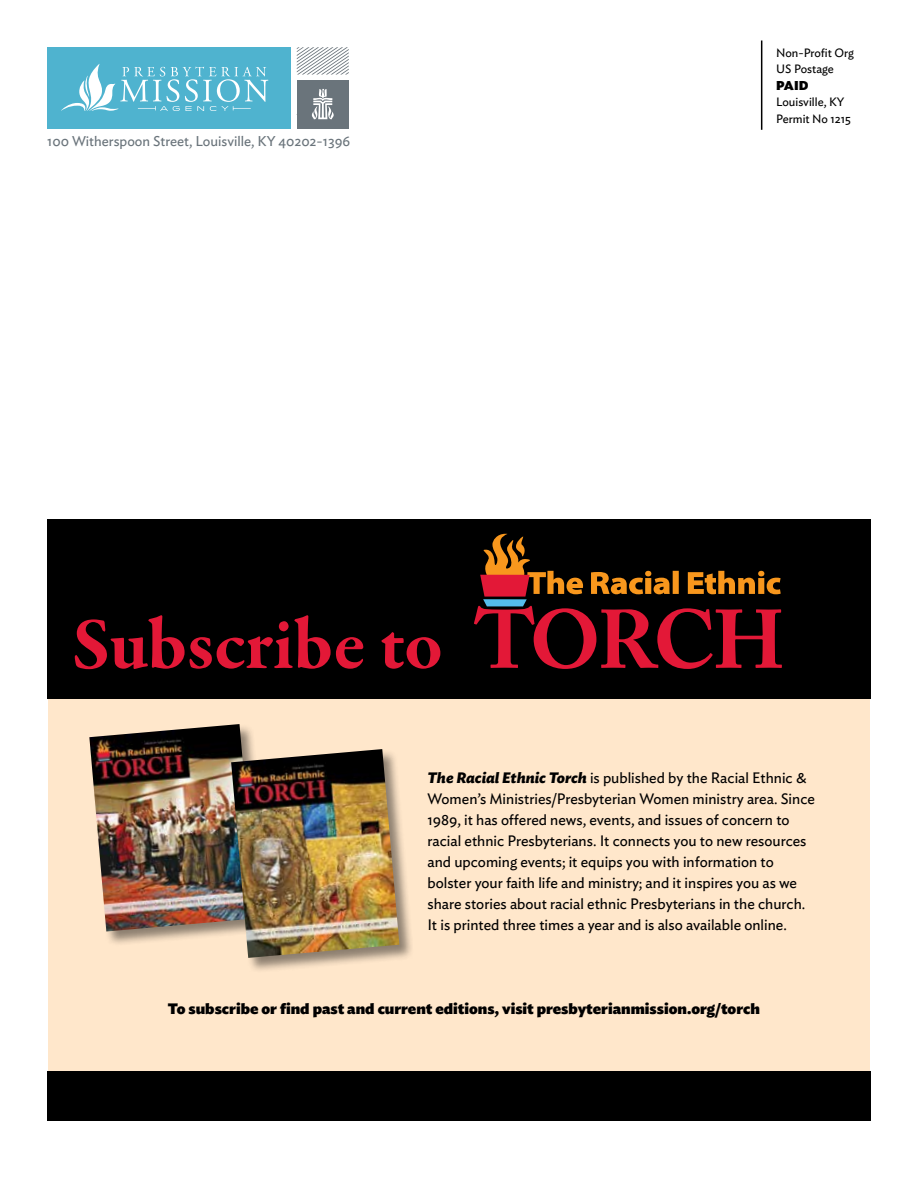
<style>
.page{position:relative;width:918px;height:1188px;background:#fff}
.page>*{position:absolute;margin:0;border:0;box-sizing:border-box;transform-origin:0 0}
.t1{font:700 75px "Garamond Premr Pro";letter-spacing:-.01em;color:#e31837}
.t2{font:15px/21px "Ideal Sans";color:#000}
.t3{font:900 15px "Ideal Sans";color:#000}
.t4{font:14.1px "Ideal Sans";color:#6a747b}
.t5{font:900 12.75px "Ideal Sans";color:#000}
.t6{font:12px/16.5px "Ideal Sans";color:#000}
.s1{font-weight:700;font-style:italic}
</style>
<div class="page">
<div style="left:48px;top:675px;width:822px;height:413px;background:#ffe7cb"></div>
<div style="left:89px;top:724px;width:183px;height:223px;background:#000;opacity:.45"></div>
<img style="left:89px;top:724px;width:167px;height:208px">
<hr style="left:761px;top:40px;width:1px;height:90px;background:#000">
<div style="left:47px;top:519px;width:824px;height:180px;background:#000"></div>
<svg style="left:474px;top:534px;width:308px;height:135px"></svg>
<div style="left:47px;top:1071px;width:824px;height:49px;background:#000"></div>
<div style="left:231px;top:749px;width:183px;height:224px;background:#000;opacity:.45"></div>
<img style="left:231px;top:749px;width:168px;height:209px">
<div style="left:47px;top:47px;width:244px;height:81px;background:#4fb3cf"></div>
<svg style="left:61px;top:64px;width:207px;height:47px"></svg>
<svg style="left:297px;top:47px;width:52px;height:28px"></svg>
<div style="left:297px;top:80px;width:52px;height:48px;background:#6a747b"></div>
<svg style="left:312px;top:89px;width:22px;height:31px"></svg>
<p class="t4" style="left:47px;top:131px;width:305px">100 Witherspoon Street, Louisville, KY 40202-1396</p>
<h1 class="t1" style="left:72px;top:598px;width:372px">Subscribe to</h1>
<p class="t6" style="left:776px;top:44px;width:79px">Non-Profit Org<br>US Postage</p>
<p class="t5" style="left:776px;top:75px;width:32px">Paid</p>
<p class="t6" style="left:776px;top:93px;width:76px">Louisville, KY<br>Permit No 1215</p>
<p class="t2" style="left:428px;top:766px;width:389px"><span class="s1">The Racial Ethnic Torch</span> is published by the Racial Ethnic &amp; Women’s Ministries/Presbyterian Women ministry area. Since 1989, it has offered news, events, and issues of concern to racial ethnic Presbyterians. It connects you to new resources and upcoming events; it equips you with information to bolster your faith life and ministry; and it inspires you as we share stories about racial ethnic Presbyterians in the church.<br>It is printed three times a year and is also available online.</p>
<p class="t3" style="left:168px;top:996px;width:594px">To subscribe or find past and current editions, visit presbyterianmission.org/torch</p>
</div>
